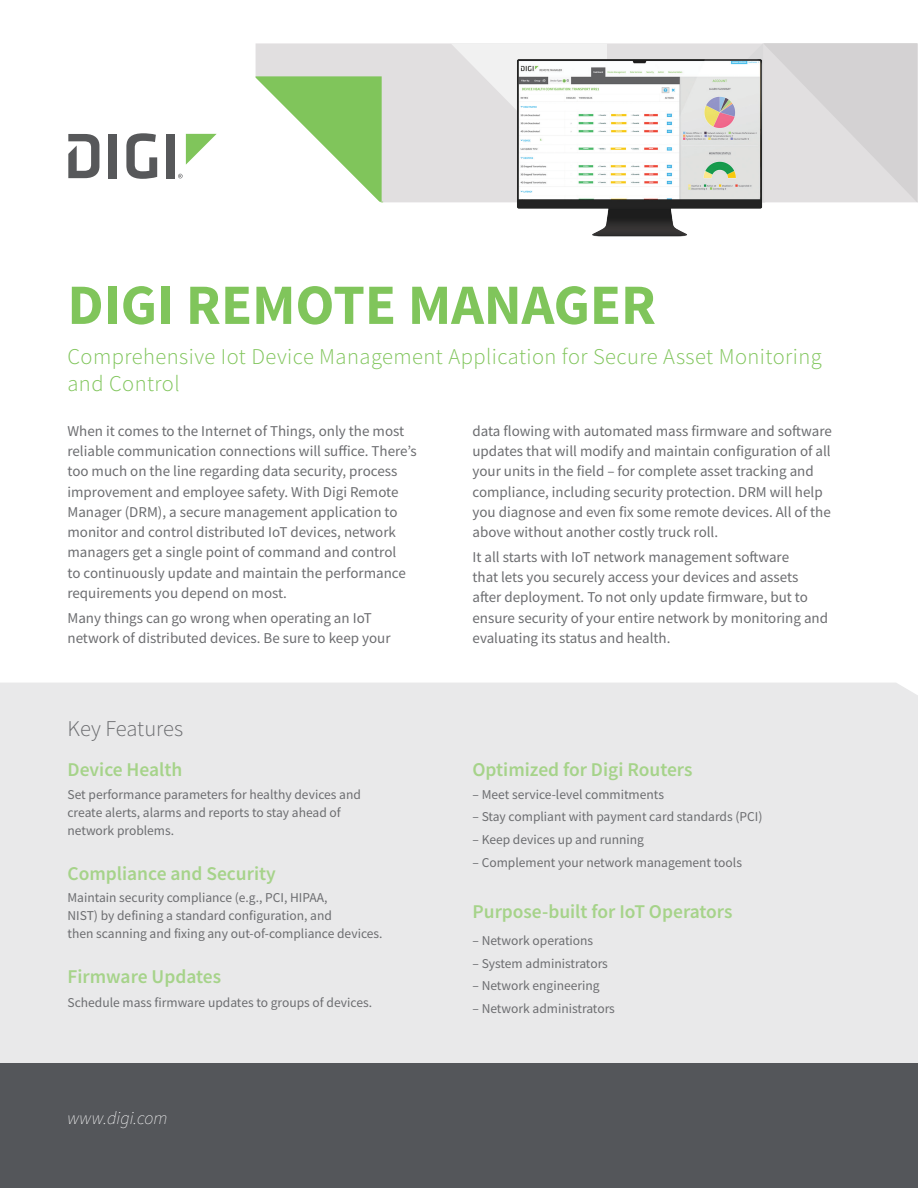
<style>
.page{position:relative;width:918px;height:1188px;background:#fff}
.page>*{position:absolute;margin:0;border:0;box-sizing:border-box;transform-origin:0 0}
.t1{font:700 57px "Source Sans Pro";color:#80c55b}
.t2{font:300 22.5px/27px "Source Sans Pro";letter-spacing:.02em;color:#80c55b}
.t3{font:300 22.5px "Source Sans Pro";color:#6c6d70}
.t4{font:600 19.5px "Source Sans Pro";color:#a6d38a}
.t5{font:italic 200 18px "Source Sans Pro";color:#fff}
.t6{font:15px/20.2px "Source Sans Pro";color:#6c6d70}
.t7{font:13.5px/18.1px "Source Sans Pro";color:#6c6d70}
</style>
<div class="page">
<div style="left:0;top:683px;width:918px;height:380px;background:#e9e9ea"></div>
<div style="left:0;top:1063px;width:918px;height:125px;background:#54565a"></div>
<div style="left:109px;top:134px;width:8px;height:44px;background:#57585a"></div>
<svg style="left:126px;top:133px;width:31px;height:46px"></svg>
<div style="left:166px;top:134px;width:9px;height:44px;background:#57585a"></div>
<svg style="left:186px;top:134px;width:31px;height:31px"></svg>
<svg style="left:68px;top:134px;width:31px;height:44px"></svg>
<svg style="left:178px;top:174px;width:5px;height:4px"></svg>
<div style="left:256px;top:43px;width:195px;height:159px;background:#e1dfe0"></div>
<svg style="left:256px;top:76px;width:127px;height:126px"></svg>
<svg style="left:451px;top:43px;width:467px;height:160px;background:#dedcdd"></svg>
<img style="left:511px;top:54px;width:258px;height:183px">
<h1 class="t1" style="left:68px;top:268px;width:590px">DIGI REMOTE MANAGER</h1>
<h2 class="t2" style="left:68px;top:343px;width:756px">Comprehensive Iot Device Management Application for Secure Asset Monitoring and Control</h2>
<p class="t6" style="left:68px;top:421px;width:351px">When it comes to the Internet of Things, only the most reliable communication connections will suffice. There’s too much on the line regarding data security, process improvement and employee safety. With Digi Remote Manager (DRM), a secure management application to monitor and control distributed IoT devices, network managers get a single point of command and control<br>to continuously update and maintain the performance requirements you depend on most.</p>
<p class="t6" style="left:68px;top:607px;width:325px">Many things can go wrong when operating an IoT network of distributed devices. Be sure to keep your</p>
<h2 class="t3" style="left:68px;top:715px;width:117px">Key Features</h2>
<h3 class="t4" style="left:68px;top:757px;width:117px">Device Health</h3>
<p class="t7" style="left:68px;top:785px;width:295px">Set performance parameters for healthy devices and create alerts, alarms and reports to stay ahead of network problems.</p>
<h3 class="t4" style="left:68px;top:861px;width:210px">Compliance and Security</h3>
<p class="t7" style="left:68px;top:888px;width:317px">Maintain security compliance (e.g., PCI, HIPAA,<br>NIST) by defining a standard configuration, and<br>then scanning and fixing any out-of-compliance devices.</p>
<h3 class="t4" style="left:68px;top:964px;width:155px">Firmware Updates</h3>
<p class="t7" style="left:68px;top:993px;width:306px">Schedule mass firmware updates to groups of devices.</p>
<p class="t5" style="left:68px;top:1108px;width:101px">www.digi.com</p>
<p class="t6" style="left:472px;top:421px;width:361px">data flowing with automated mass firmware and software updates that will modify and maintain configuration of all your units in the field – for complete asset tracking and compliance, including security protection. DRM will help you diagnose and even fix some remote devices. All of the above without another costly truck roll.</p>
<p class="t6" style="left:472px;top:547px;width:357px">It all starts with IoT network management software<br>that lets you securely access your devices and assets after deployment. To not only update firmware, but to ensure security of your entire network by monitoring and evaluating its status and health.</p>
<h3 class="t4" style="left:472px;top:757px;width:222px">Optimized for Digi Routers</h3>
<p class="t7" style="left:472px;top:785px;width:193px">– Meet service-level commitments</p>
<p class="t7" style="left:472px;top:808px;width:292px">– Stay compliant with payment card standards (PCI)</p>
<p class="t7" style="left:472px;top:830px;width:173px">– Keep devices up and running</p>
<p class="t7" style="left:472px;top:853px;width:271px">– Complement your network management tools</p>
<h3 class="t4" style="left:472px;top:899px;width:262px">Purpose-built for IoT Operators</h3>
<p class="t7" style="left:472px;top:931px;width:122px">– Network operations</p>
<p class="t7" style="left:472px;top:954px;width:137px">– System administrators</p>
<p class="t7" style="left:472px;top:977px;width:129px">– Network engineering</p>
<p class="t7" style="left:472px;top:999px;width:144px">– Network administrators</p>
</div>
